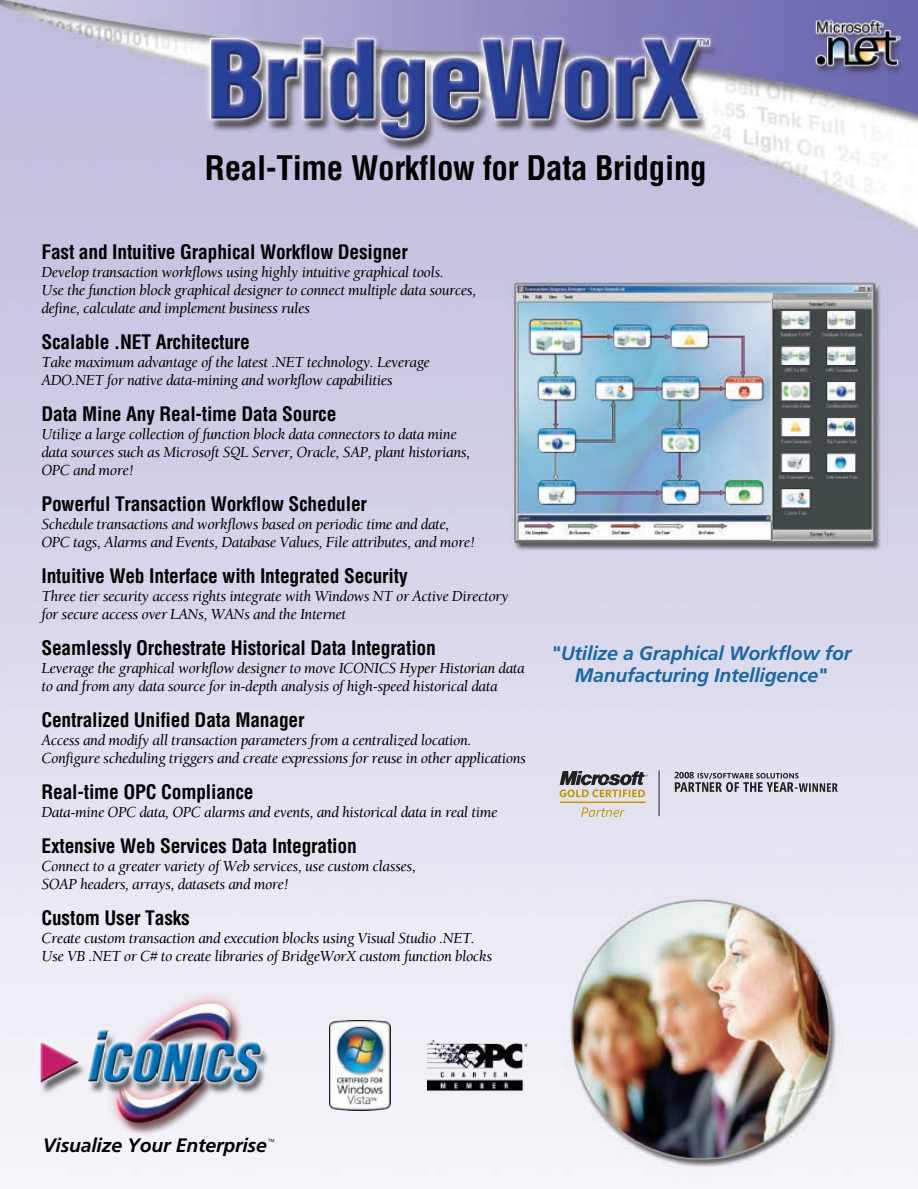
<style>
.page{position:relative;width:918px;height:1189px;background:#fff}
.page>*{position:absolute;margin:0;border:0;box-sizing:border-box;transform-origin:0 0}
.t1{font:700 condensed 33px "Helvetica";letter-spacing:-.01em;color:#000}
.t2{font:700 condensed 19.5px "Helvetica";letter-spacing:-.01em;color:#000101}
.t3{font:italic 700 19.5px/22.5px "Frutiger";letter-spacing:-.01em;color:#1c66a6;text-align:center}
.t4{font:italic 700 19.35px "Frutiger";letter-spacing:-.01em;color:#000}
.t5{font:italic 15.75px/18px "Berkeley";letter-spacing:-.025em;color:#000101}
.t6{font:4.5px "Frutiger";color:#231f20}
</style>
<div class="page">
<img style="left:0;top:0;width:918px;height:1178px">
<img style="left:34px;top:990px;width:247px;height:145px">
<img style="left:329px;top:1020px;width:62px;height:89px">
<svg style="left:658px;top:770px;width:2px;height:46px"></svg>
<svg style="left:560px;top:770px;width:88px;height:46px;background:#bcb6ac"></svg>
<svg style="left:675px;top:771px;width:163px;height:20px;background:#a7a6b0"></svg>
<img style="left:427px;top:1037px;width:102px;height:55px">
<h1 class="t1" style="left:205px;top:147px;width:503px">Real-Time Workflow for Data Bridging</h1>
<p class="t2" style="left:41px;top:239px;width:368px">Fast and Intuitive Graphical Workflow Designer</p>
<p class="t5" style="left:41px;top:263px;width:436px">Develop transaction workflows using highly intuitive graphical tools.<br>Use the function block graphical designer to connect multiple data sources, define, calculate and implement business rules</p>
<p class="t2" style="left:41px;top:329px;width:210px">Scalable .NET Architecture</p>
<p class="t5" style="left:41px;top:353px;width:390px">Take maximum advantage of the latest .NET technology. Leverage<br>ADO.NET for native data-mining and workflow capabilities</p>
<p class="t2" style="left:41px;top:401px;width:297px">Data Mine Any Real-time Data Source</p>
<p class="t5" style="left:41px;top:425px;width:430px">Utilize a large collection of function block data connectors to data mine data sources such as Microsoft SQL Server, Oracle, SAP, plant historians,<br>OPC and more!</p>
<p class="t2" style="left:41px;top:491px;width:327px">Powerful Transaction Workflow Scheduler</p>
<p class="t5" style="left:41px;top:515px;width:435px">Schedule transactions and workflows based on periodic time and date,<br>OPC tags, Alarms and Events, Database Values, File attributes, and more!</p>
<p class="t2" style="left:41px;top:563px;width:368px">Intuitive Web Interface with Integrated Security</p>
<p class="t5" style="left:41px;top:587px;width:469px">Three tier security access rights integrate with Windows NT or Active Directory for secure access over LANs, WANs and the Internet</p>
<p class="t2" style="left:41px;top:635px;width:396px">Seamlessly Orchestrate Historical Data Integration</p>
<p class="t5" style="left:41px;top:659px;width:485px">Leverage the graphical workflow designer to move ICONICS Hyper Historian data to and from any data source for in-depth analysis of high-speed historical data</p>
<p class="t2" style="left:41px;top:707px;width:265px">Centralized Unified Data Manager</p>
<p class="t5" style="left:41px;top:731px;width:486px">Access and modify all transaction parameters from a centralized location.<br>Configure scheduling triggers and create expressions for reuse in other applications</p>
<p class="t2" style="left:41px;top:779px;width:214px">Real-time OPC Compliance</p>
<p class="t5" style="left:41px;top:803px;width:458px">Data-mine OPC data, OPC alarms and events, and historical data in real time</p>
<p class="t2" style="left:41px;top:833px;width:317px">Extensive Web Services Data Integration</p>
<p class="t5" style="left:41px;top:857px;width:376px">Connect to a greater variety of Web services, use custom classes,<br>SOAP headers, arrays, datasets and more!</p>
<p class="t2" style="left:41px;top:905px;width:150px">Custom User Tasks</p>
<p class="t5" style="left:41px;top:929px;width:452px">Create custom transaction and execution blocks using Visual Studio .NET.<br>Use VB .NET or C# to create libraries of BridgeWorX custom function blocks</p>
<p class="t3" style="left:551px;top:641px;width:302px">"Utilize a Graphical Workflow for<br>Manufacturing Intelligence"</p>
<p class="t4" style="left:43px;top:1133px;width:226px">Visualize Your Enterprise</p>
<p class="t6" style="left:268px;top:1137px;width:8px">TM</p>
</div>
